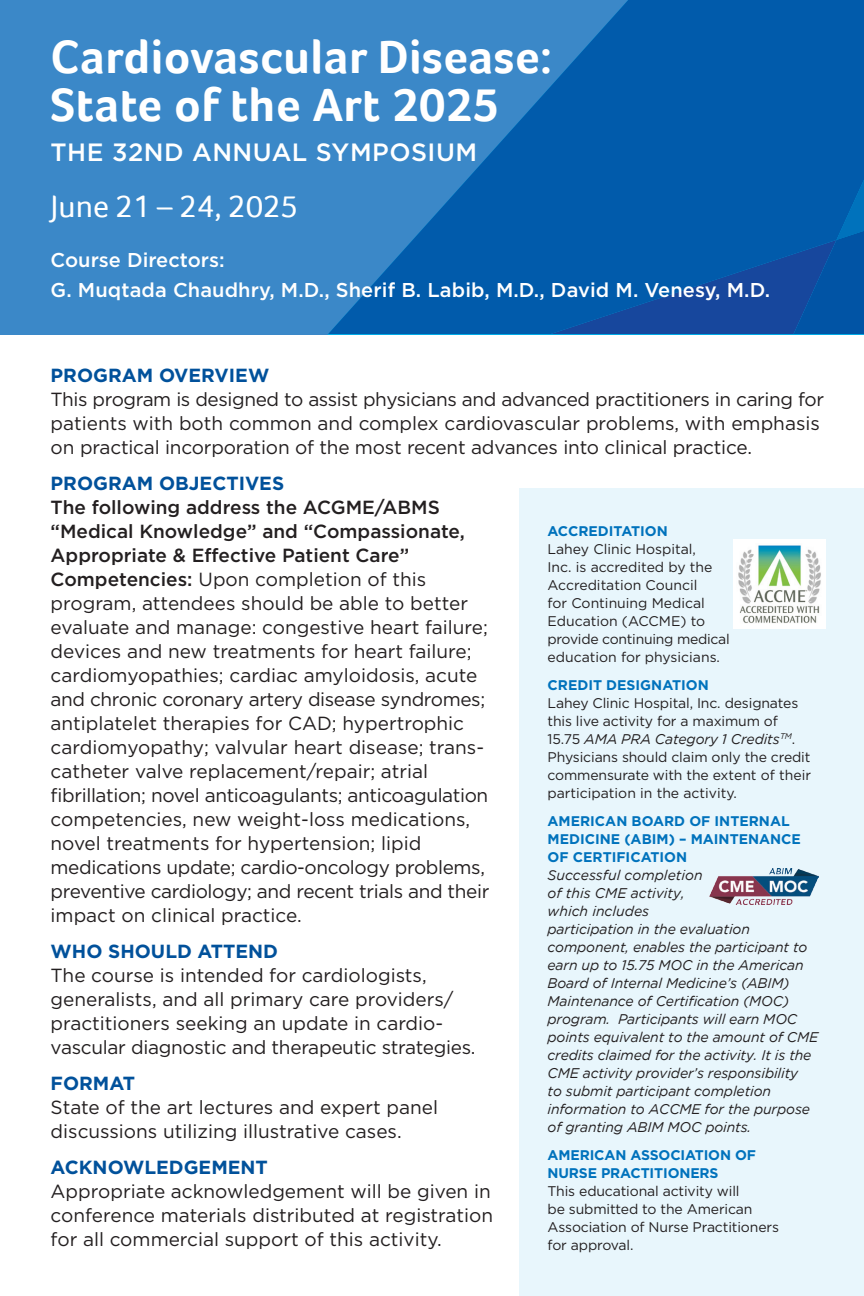
<style>
.page{position:relative;width:864px;height:1296px;background:#fff}
.page>*{position:absolute;margin:0;border:0;box-sizing:border-box;transform-origin:0 0}
.t1{font:700 48px/48px "Foco";letter-spacing:.01em;color:#fff}
.t2{font:32px "Foco";color:#fff}
.t3{font:500 25px "Gotham";color:#fff}
.t4{font:500 20px/30px "Gotham";letter-spacing:.005em;color:#fff}
.t5{font:19px/24px "Gotham";color:#231f20}
.t6{font:700 19px "Gotham";color:#01519b}
.t7{font:14px/18px "Gotham";letter-spacing:-.01em;color:#231f20}
.t8{font:italic 14px/18px "Gotham";letter-spacing:-.01em;color:#231f20}
.t9{font:700 14px/18px "Gotham";color:#0072bc}
.s1{font-weight:500}
.s2{font-style:italic}
</style>
<div class="page">
<div style="left:0;top:0;width:200px;height:119px;background:#3b88c8"></div>
<svg style="left:200px;top:0;width:664px;height:119px;background:#2174bb"></svg>
<svg style="left:0;top:119px;width:864px;height:215px;background:#1366b2"></svg>
<div style="left:0;top:150px;width:286px;height:184px;background:#3b88c8"></div>
<div style="left:520px;top:488px;width:344px;height:808px;background:#e8f6fc"></div>
<img style="left:710px;top:868px;width:108px;height:37px">
<div style="left:734px;top:539px;width:92px;height:90px;background:#fff"></div>
<img style="left:738px;top:545px;width:83px;height:79px">
<h1 class="t1" style="left:51px;top:32px;width:503px">Cardiovascular Disease:<br>State of the Art 2025</h1>
<h3 class="t3" style="left:51px;top:138px;width:424px">the 32nd Annual Symposium</h3>
<h2 class="t2" style="left:51px;top:188px;width:249px">June 21 – 24, 2025</h2>
<p class="t4" style="left:51px;top:244px;width:721px">Course Directors:<br>G. Muqtada Chaudhry, M.D., Sherif B. Labib, M.D., David M. Venesy, M.D.</p>
<p class="t6" style="left:51px;top:364px;width:220px">PROGRAM OVERVIEW</p>
<p class="t5" style="left:51px;top:387px;width:775px">This program is designed to assist physicians and advanced practitioners in caring for patients with both common and complex cardiovascular problems, with emphasis on practical incorporation of the most recent advances into clinical practice.</p>
<p class="t6" style="left:51px;top:472px;width:235px">PROGRAM OBJECTIVES</p>
<p class="t5" style="left:51px;top:495px;width:440px"><span class="s1">The following address the ACGME/ABMS “Medical Knowledge” and “Compassionate, Appropriate &amp; Effective Patient Care” Competencies:</span> Upon completion of this program, attendees should be able to better evaluate and manage: congestive heart failure; devices and new treatments for heart failure; cardiomyopathies; cardiac amyloidosis, acute and chronic coronary artery disease syndromes; antiplatelet therapies for CAD; hypertrophic cardiomyopathy; valvular heart disease; trans&shy;catheter valve replacement/repair; atrial fibrillation; novel anticoagulants; anticoagulation competencies, new weight-loss medications, novel treatments for hypertension; lipid medications update; cardio-oncology problems, preventive cardiology; and recent trials and their impact on clinical practice.</p>
<p class="t6" style="left:51px;top:940px;width:174px">WHO SHOULD ATTE</p>
<p class="t6" style="left:248px;top:940px;width:29px">ND</p>
<p class="t5" style="left:51px;top:963px;width:427px">The course is intended for cardiologists, generalists, and all primary care providers/ practitioners seeking an update in cardio&shy;vascular diagnostic and therapeutic strategies.</p>
<p class="t6" style="left:51px;top:1072px;width:28px">FORMAT</p>
<p class="t5" style="left:51px;top:1095px;width:389px">State of the art lectures and expert panel discussions utilizing illustrative cases.</p>
<p class="t6" style="left:51px;top:1156px;width:219px">ACKNOWLEDGEMENT</p>
<p class="t5" style="left:51px;top:1179px;width:444px">Appropriate acknowledgement will be given in conference materials distributed at registration for all commercial support of this activity.</p>
<p class="t9" style="left:548px;top:522px;width:21px">ACCREDITATIO</p>
<p class="t9" style="left:657px;top:522px;width:13px">N</p>
<p class="t7" style="left:548px;top:540px;width:184px">Lahey Clinic Hospital,<br>Inc. is accredited by the<br>Accreditation Council<br>for Continuing Medical<br>Education (ACCME) to provide continuing medical education for physicians.</p>
<p class="t9" style="left:548px;top:676px;width:10px">CREDIT</p>
<p class="t9" style="left:606px;top:676px;width:10px">DESIG</p>
<p class="t9" style="left:651px;top:676px;width:21px">NATIO</p>
<p class="t9" style="left:698px;top:676px;width:13px">N</p>
<p class="t7" style="left:548px;top:694px;width:265px">Lahey Clinic Hospital, Inc. designates this live activity for a maximum of 15.75 <span class="s2">AMA PRA Category 1 Credits</span><sup>TM</sup>.<br>Physicians should claim only the credit commensurate with the extent of their participation in the activity.</p>
<p class="t9" style="left:548px;top:812px;width:255px">AMERICAN BOARD OF INTERNAL<br>MEDICIN E (ABIM) – MAINTENANCE<br>OF CERTIFICATION</p>
<p class="t8" style="left:548px;top:866px;width:272px">Successful completion<br>of this CME activity,<br>which includes<br>participation in the evaluation component, enables the participant to earn up to 15.75 MOC in the American Board of Internal Medicine’s (ABIM)<br>Maintenance of Certification (MOC) program. Participants will earn MOC points equivalent to the amount of CME credits claimed for the activity. It is the CME activity provider’s responsibility<br>to submit participant completion information to ACCME for the purpose of granting ABIM MOC points.</p>
<p class="t9" style="left:548px;top:1146px;width:210px">AMERICAN ASSOCIATION OF<br>NU RSE PRACTITION ERS</p>
<p class="t7" style="left:548px;top:1182px;width:233px">This educational activity will<br>be submitted to the American<br>Association of Nurse Practitioners for approval.</p>
</div>
